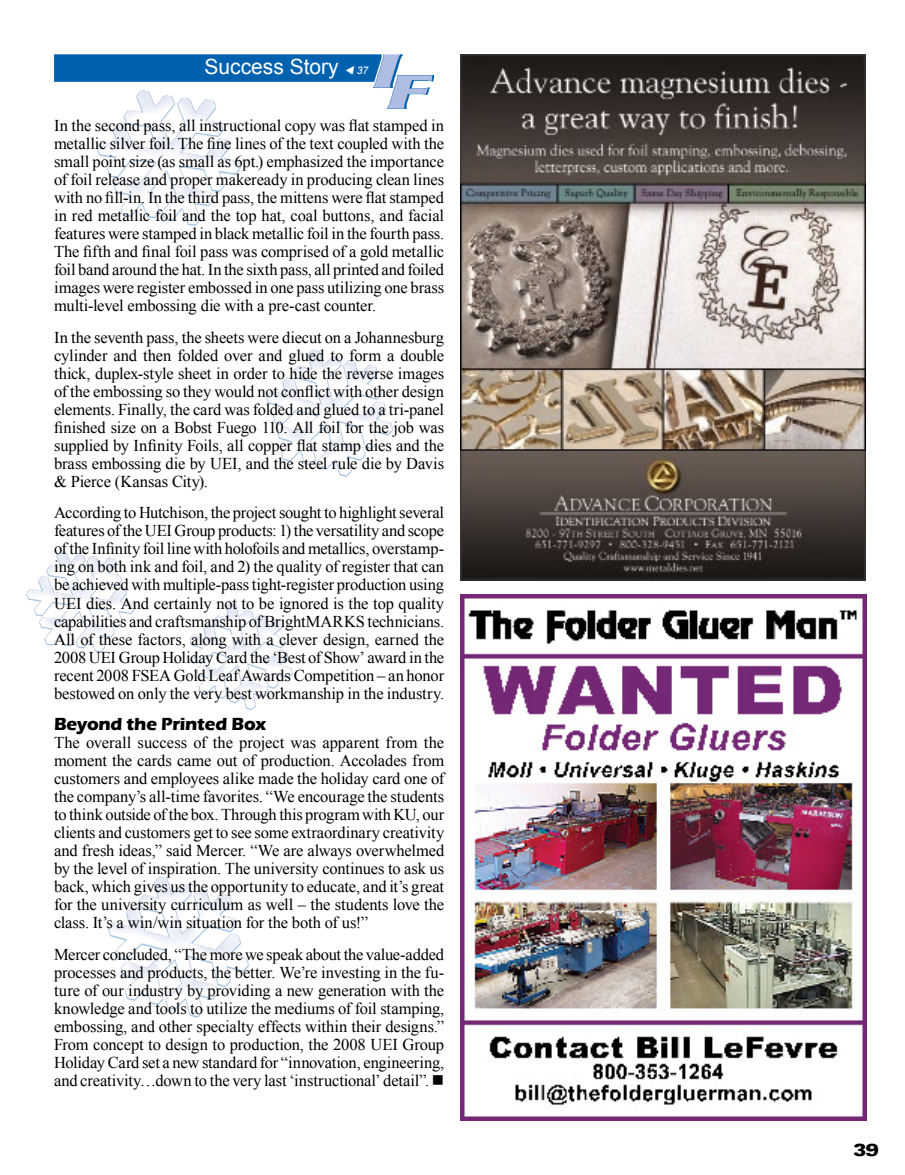
<style>
.page{position:relative;width:905px;height:1175px;background:#fff}
.page>*{position:absolute;margin:0;border:0;box-sizing:border-box;transform-origin:0 0}
.t1{font:21px "Arial";color:#fff}
.t2{font:700 18px "Eras ITC";letter-spacing:-.01em;color:#000}
.t3{font:900 18px "Universal";color:#000}
.t4{font:16.5px/18px "Times New Roman";letter-spacing:-.01em;color:#000;text-align:justify}
.s1{font-style:italic;font-size:10.5px}
</style>
<div class="page">
<img style="left:54px;top:54px;width:380px;height:54px">
<img style="left:108px;top:876px;width:141px;height:142px">
<img style="left:266px;top:349px;width:127px;height:128px">
<img style="left:26px;top:550px;width:109px;height:103px">
<img style="left:87px;top:76px;width:162px;height:150px">
<img style="left:189px;top:603px;width:104px;height:108px">
<img style="left:460px;top:594px;width:406px;height:526px">
<img style="left:460px;top:54px;width:406px;height:527px">
<p class="t1" style="left:204px;top:53px;width:165px">Success Story ▼ <span class="s1">37</span></p>
<p class="t4" style="left:54px;top:116px;width:392px">In the second pass, all instructional copy was flat stamped in metallic silver foil. The fine lines of the text coupled with the small point size (as small as 6pt.) emphasized the importance of foil release and proper makeready in producing clean lines with no fill-in. In the third pass, the mittens were flat stamped in red metallic foil and the top hat, coal buttons, and facial features were stamped in black metallic foil in the fourth pass.<br>The fifth and final foil pass was comprised of a gold metallic foil band around the hat. In the sixth pass, all printed and foiled images were register embossed in one pass utilizing one brass multi-level embossing die with a pre-cast counter.</p>
<p class="t4" style="left:54px;top:328px;width:392px">In the seventh pass, the sheets were diecut on a Johannesburg cylinder and then folded over and glued to form a double thick, duplex-style sheet in order to hide the reverse images of the embossing so they would not conflict with other design elements. Finally, the card was folded and glued to a tri-panel finished size on a Bobst Fuego 110. All foil for the job was supplied by Infinity Foils, all copper flat stamp dies and the brass embossing die by UEI, and the steel rule die by Davis &amp; Pierce (Kansas City).</p>
<p class="t4" style="left:54px;top:503px;width:392px">According to Hutchison, the project sought to highlight several features of the UEI Group products: 1) the versatility and scope of the Infinity foil line with holofoils and metallics, overstamp&shy;ing on both ink and foil, and 2) the quality of register that can be achieved with multiple-pass tight-register production using UEI dies. And certainly not to be ignored is the top quality capabilities and craftsmanship of BrightMARKS technicians.<br>All of these factors, along with a clever design, earned the 2008 UEI Group Holiday Card the ‘Best of Show’ award in the recent 2008 FSEA Gold Leaf Awards Competition – an honor bestowed on only the very best workmanship in the industry.</p>
<p class="t2" style="left:54px;top:713px;width:214px">Beyond the Printed Box</p>
<p class="t4" style="left:54px;top:733px;width:392px">The overall success of the project was apparent from the moment the cards came out of production. Accolades from customers and employees alike made the holiday card one of the company’s all-time favorites. “We encourage the students to think outside of the box. Through this program with KU, our clients and customers get to see some extraordinary creativity and fresh ideas,” said Mercer. “We are always overwhelmed by the level of inspiration. The university continues to ask us back, which gives us the opportunity to educate, and it’s great for the university curriculum as well – the students love the class. It’s a win/win situation for the both of us!”</p>
<p class="t4" style="left:54px;top:944px;width:392px">Mercer concluded, “The more we speak about the value-added processes and products, the better. We’re investing in the fu&shy;ture of our industry by providing a new generation with the knowledge and tools to utilize the mediums of foil stamping, embossing, and other specialty effects within their designs.” From concept to design to production, the 2008 UEI Group Holiday Card set a new standard for “innovation, engineering, and creativity…down to the very last ‘instructional’ detail”. ■</p>
<p class="t3" style="left:853px;top:1139px;width:27px">39</p>
</div>
